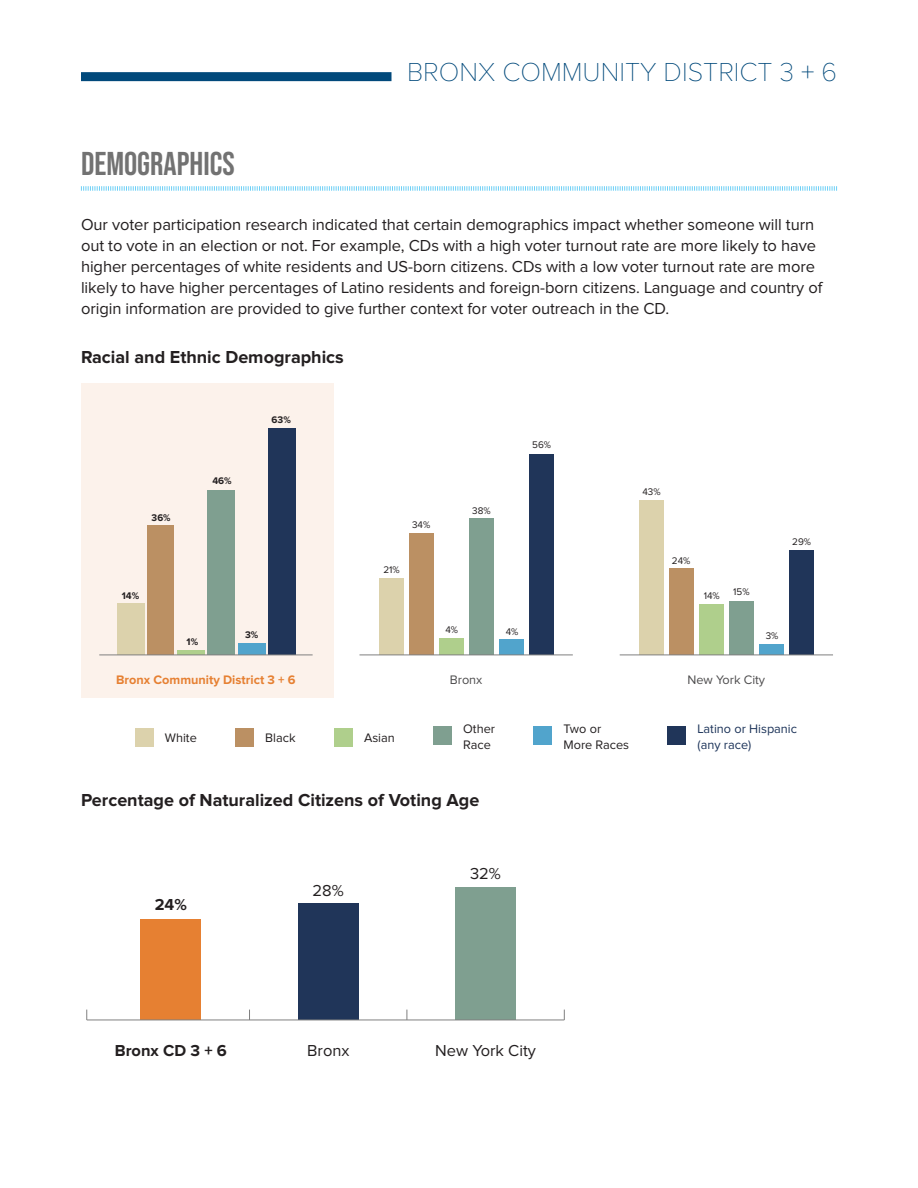
<style>
.page{position:relative;width:918px;height:1188px;background:#fff}
.page>*{position:absolute;margin:0;border:0;box-sizing:border-box;transform-origin:0 0}
.subhead_1{font:33px "Bebas Neue";color:#727272}
.t1{font:100 27px "Proxima Nova T";color:#01497b}
.subhead_2{font:700 18px "Proxima Nova";color:#231f20}
.body{font:16.5px/21px "Proxima Nova";letter-spacing:-.005em;color:#231f20}
.t2{font:700 16.5px "Proxima Nova";color:#231f20}
.t3{font:12.75px/15.3px "Proxima Nova";color:#231f20}
.t4{font:12.75px/15.3px "Proxima Nova";color:#1c3359}
.t5{font:700 12.75px "Proxima Nova";color:#e68032}
.t6{font:12.75px "Proxima Nova";color:#4d4c4d}
.t7{font:700 10.05px "Proxima Nova";color:#231f20}
.t8{font:9.9px "Proxima Nova";color:#231f20}
.t9{font:700 9.9px "Proxima Nova";color:#231f20}
</style>
<div class="page">
<div style="left:81px;top:72px;width:311px;height:9px;background:#01497b"></div>
<svg style="left:81px;top:186px;width:756px;height:5px"></svg>
<div style="left:81px;top:383px;width:253px;height:315px;background:#fcf2eb"></div>
<div style="left:135px;top:728px;width:19px;height:18px;background:#dcd2ac"></div>
<div style="left:235px;top:728px;width:19px;height:18px;background:#bb9063"></div>
<div style="left:334px;top:728px;width:19px;height:18px;background:#afcf8c"></div>
<div style="left:433px;top:727px;width:19px;height:18px;background:#7f9f90"></div>
<div style="left:534px;top:727px;width:18px;height:18px;background:#51a4cc"></div>
<div style="left:668px;top:727px;width:18px;height:18px;background:#203559"></div>
<div style="left:639px;top:501px;width:25px;height:154px;background:#dcd2ac"></div>
<div style="left:669px;top:569px;width:25px;height:86px;background:#bb9063"></div>
<div style="left:699px;top:605px;width:25px;height:50px;background:#afcf8c"></div>
<div style="left:729px;top:601px;width:25px;height:54px;background:#7f9f90"></div>
<div style="left:759px;top:644px;width:25px;height:11px;background:#51a4cc"></div>
<div style="left:789px;top:551px;width:25px;height:104px;background:#203559"></div>
<hr style="left:620px;top:655px;width:213px;height:1px;background:#808080">
<div style="left:379px;top:579px;width:25px;height:76px;background:#dcd2ac"></div>
<div style="left:409px;top:534px;width:25px;height:121px;background:#bb9063"></div>
<div style="left:439px;top:639px;width:25px;height:16px;background:#afcf8c"></div>
<div style="left:469px;top:519px;width:25px;height:136px;background:#7f9f90"></div>
<div style="left:499px;top:640px;width:25px;height:15px;background:#51a4cc"></div>
<div style="left:529px;top:455px;width:25px;height:200px;background:#203559"></div>
<hr style="left:360px;top:655px;width:213px;height:1px;background:#808080">
<div style="left:268px;top:429px;width:27px;height:226px;background:#203559"></div>
<div style="left:238px;top:643px;width:27px;height:12px;background:#51a4cc"></div>
<div style="left:208px;top:490px;width:27px;height:165px;background:#7f9f90"></div>
<svg style="left:178px;top:651px;width:27px;height:4px"></svg>
<div style="left:147px;top:526px;width:27px;height:129px;background:#bb9063"></div>
<div style="left:117px;top:604px;width:27px;height:51px;background:#dcd2ac"></div>
<hr style="left:99px;top:655px;width:214px;height:1px;background:#808080">
<div style="left:456px;top:887px;width:60px;height:133px;background:#7f9f90"></div>
<div style="left:298px;top:904px;width:60px;height:116px;background:#203559"></div>
<div style="left:141px;top:920px;width:60px;height:100px;background:#e68032"></div>
<hr style="left:87px;top:1020px;width:477px;height:1px;background:#808080">
<p class="subhead_1" style="left:81px;top:145px;width:155px">DEMOGRAPHICS</p>
<h2 class="t1" style="left:407px;top:52px;width:431px">BRONX COMMUNITY DISTRICT 3 + 6</h2>
<p class="body" style="left:81px;top:215px;width:743px">Our voter participation research indicated that certain demographics impact whether someone will turn out to vote in an election or not. For example, CDs with a high voter turnout rate are more likely to have higher percentages of white residents and US-born citizens. CDs with a low voter turnout rate are more likely to have higher percentages of Latino residents and foreign-born citizens. Language and country of origin information are provided to give further context for voter outreach in the CD.</p>
<p class="subhead_2" style="left:81px;top:349px;width:264px">Racial and Ethnic Demographics</p>
<p class="t7" style="left:152px;top:513px;width:20px">36%</p>
<p class="t9" style="left:212px;top:477px;width:21px">46%</p>
<p class="t9" style="left:272px;top:416px;width:21px">63%</p>
<p class="t9" style="left:122px;top:591px;width:19px">14%</p>
<p class="t9" style="left:187px;top:637px;width:13px">1%</p>
<p class="t9" style="left:245px;top:630px;width:15px">3%</p>
<p class="t5" style="left:116px;top:674px;width:181px">Bronx Community District 3 + 6</p>
<p class="t8" style="left:532px;top:441px;width:20px">56%</p>
<p class="t8" style="left:412px;top:520px;width:20px">34%</p>
<p class="t8" style="left:383px;top:566px;width:18px">21%</p>
<p class="t8" style="left:472px;top:506px;width:20px">38%</p>
<p class="t8" style="left:445px;top:625px;width:14px">4%</p>
<p class="t8" style="left:506px;top:627px;width:14px">4%</p>
<p class="t6" style="left:450px;top:674px;width:34px">Bronx</p>
<p class="t8" style="left:642px;top:487px;width:20px">43%</p>
<p class="t8" style="left:672px;top:556px;width:20px">24%</p>
<p class="t8" style="left:704px;top:591px;width:18px">14%</p>
<p class="t8" style="left:733px;top:587px;width:18px">15%</p>
<p class="t8" style="left:766px;top:631px;width:14px">3%</p>
<p class="t6" style="left:687px;top:674px;width:79px">New York City</p>
<p class="t8" style="left:792px;top:537px;width:20px">29%</p>
<p class="t3" style="left:165px;top:730px;width:33px">White</p>
<p class="t3" style="left:265px;top:730px;width:32px">Black</p>
<p class="t3" style="left:364px;top:730px;width:32px">Asian</p>
<p class="t3" style="left:463px;top:722px;width:33px">Other<br>Race</p>
<p class="t3" style="left:563px;top:722px;width:67px">Two or<br>More Races</p>
<p class="t4" style="left:698px;top:722px;width:101px">Latino or Hispanic (any race)</p>
<p class="subhead_2" style="left:81px;top:792px;width:400px">Percentage of Naturalized Citizens of Voting Age</p>
<p class="t2" style="left:155px;top:897px;width:34px">24%</p>
<p class="body" style="left:313px;top:880px;width:33px">28%</p>
<p class="body" style="left:470px;top:864px;width:32px">32%</p>
<p class="t2" style="left:115px;top:1043px;width:114px">Bronx CD 3 + 6</p>
<p class="body" style="left:307px;top:1041px;width:44px">Bronx</p>
<p class="body" style="left:435px;top:1041px;width:102px">New York City</p>
</div>
